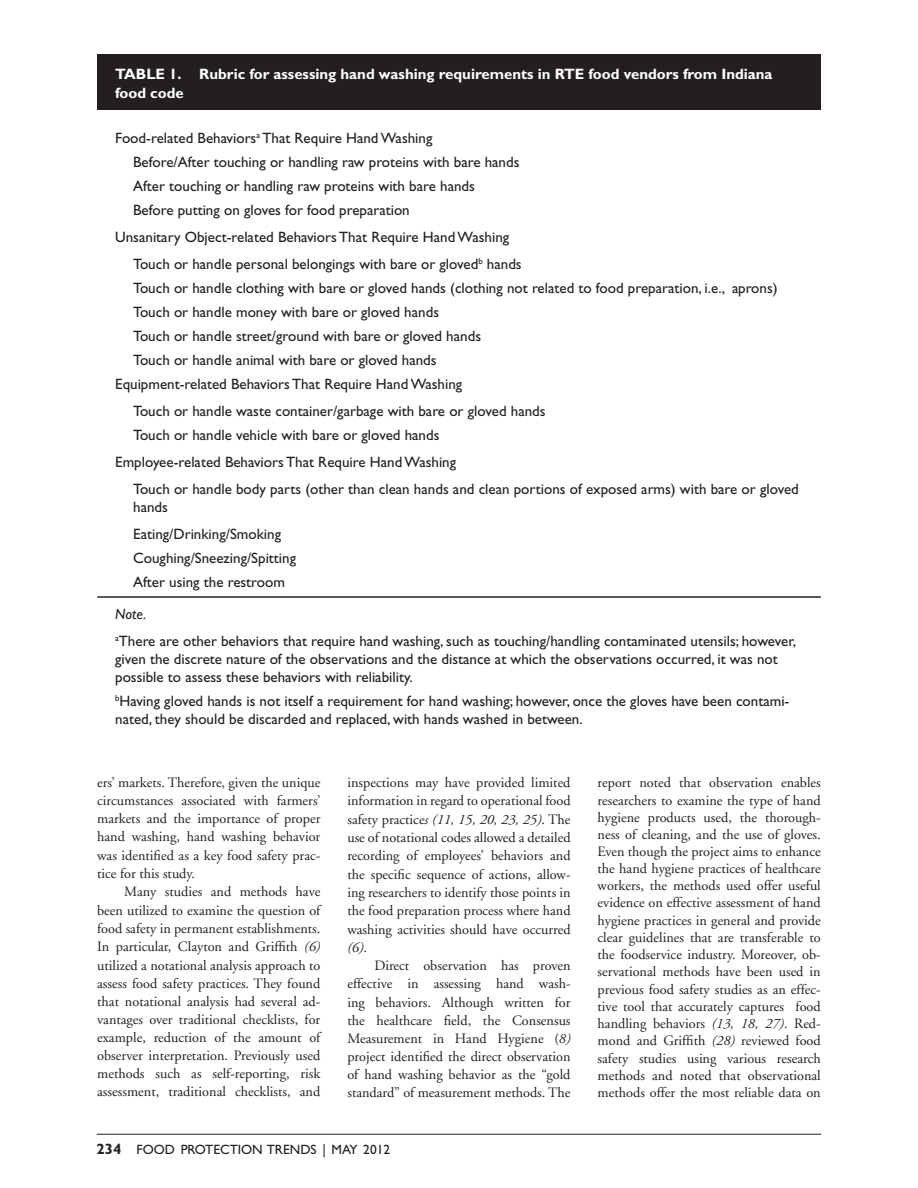
<style>
.page{position:relative;width:918px;height:1188px;background:#fff}
.page>*{position:absolute;margin:0;border:0;box-sizing:border-box;transform-origin:0 0}
.Table_text{font:15px/18px "Gill Sans";color:#231f20}
.Table_text-2{font:700 15px/18.8px "Gill Sans";color:#fff}
.Table_Text_Last{font:15px "Gill Sans";color:#231f20}
.Table_text-3{font:italic 15px "Gill Sans";color:#231f20}
.Body_text{font:14.25px/18.1px "Adobe Garamond";color:#231f20;text-align:justify}
.t1{font:13.5px "Gill Sans";color:#231f20}
.s1{font-style:italic}
.s2{font-weight:700;font-size:15px}
</style>
<div class="page">
<hr style="left:97px;top:1134px;width:724px;height:1px;background:#231f20">
<div style="left:97px;top:54px;width:724px;height:55px;background:#231f20"></div>
<hr style="left:97px;top:596px;width:724px;height:2px;background:#231f20">
<p class="Table_text-2" style="left:115px;top:64px;width:659px">TABLE 1. Rubric for assessing hand washing requirements in RTE food vendors from Indiana food code</p>
<p class="Table_text" style="left:115px;top:129px;width:319px">Food-related Behaviors<sup>a</sup> That Require Hand Washing</p>
<p class="Table_text" style="left:133px;top:153px;width:388px">Before/After touching or handling raw proteins with bare hands</p>
<p class="Table_text" style="left:133px;top:177px;width:343px">After touching or handling raw proteins with bare hands</p>
<p class="Table_text" style="left:133px;top:201px;width:278px">Before putting on gloves for food preparation</p>
<p class="Table_text" style="left:115px;top:228px;width:396px">Unsanitary Object-related Behaviors That Require Hand Washing</p>
<p class="Table_text" style="left:133px;top:255px;width:390px">Touch or handle personal belongings with bare or gloved<sup>b</sup> hands</p>
<p class="Table_text" style="left:133px;top:279px;width:646px">Touch or handle clothing with bare or gloved hands (clothing not related to food preparation, i.e., aprons)</p>
<p class="Table_text" style="left:133px;top:303px;width:307px">Touch or handle money with bare or gloved hands</p>
<p class="Table_text" style="left:133px;top:327px;width:349px">Touch or handle street/ground with bare or gloved hands</p>
<p class="Table_text" style="left:133px;top:351px;width:305px">Touch or handle animal with bare or gloved hands</p>
<p class="Table_text" style="left:115px;top:375px;width:349px">Equipment-related Behaviors That Require Hand Washing</p>
<p class="Table_text" style="left:133px;top:402px;width:414px">Touch or handle waste container/garbage with bare or gloved hands</p>
<p class="Table_text" style="left:133px;top:426px;width:308px">Touch or handle vehicle with bare or gloved hands</p>
<p class="Table_text" style="left:115px;top:453px;width:343px">Employee-related Behaviors That Require Hand Washing</p>
<p class="Table_text" style="left:133px;top:480px;width:667px">Touch or handle body parts (other than clean hands and clean portions of exposed arms) with bare or gloved hands</p>
<p class="Table_text" style="left:133px;top:525px;width:149px">Eating/Drinking/Smoking</p>
<p class="Table_text" style="left:133px;top:549px;width:164px">Coughing/Sneezing/Spitting</p>
<p class="Table_Text_Last" style="left:133px;top:574px;width:153px">After using the restroom</p>
<p class="Table_text-3" style="left:115px;top:605px;width:33px">Note.</p>
<p class="Table_text" style="left:115px;top:632px;width:682px"><sup>a</sup>There are other behaviors that require hand washing, such as touching/handling contaminated utensils; however, given the discrete nature of the observations and the distance at which the observations occurred, it was not possible to assess these behaviors with reliability.</p>
<p class="Table_text" style="left:115px;top:692px;width:676px"><sup>b</sup>Having gloved hands is not itself a requirement for hand washing; however, once the gloves have been contami&shy;nated, they should be discarded and replaced, with hands washed in between.</p>
<p class="Body_text" style="left:97px;top:774px;width:225px">ers’ markets. Therefore, given the unique circumstances associated with farmers’ markets and the importance of proper hand washing, hand washing behavior was identified as a key food safety prac&shy;tice for this study.</p>
<p class="Body_text" style="left:97px;top:883px;width:225px;text-indent:27px">Many studies and methods have been utilized to examine the question of food safety in permanent establishments.<br>In particular, Clayton and Griffith <span class="s1">(6) </span>utilized a notational analysis approach to assess food safety practices. They found that notational analysis had several ad&shy;vantages over traditional checklists, for example, reduction of the amount of observer interpretation. Previously used methods such as self-reporting, risk assessment, traditional checklists, and</p>
<p class="Body_text" style="left:347px;top:774px;width:225px">inspections may have provided limited information in regard to operational food safety practice<span class="s1">s (11, 15, 20, 23, 25)</span>. The use of notational codes allowed a detailed recording of employees’ behaviors and the specific sequence of actions, allow&shy;ing researchers to identify those points in the food preparation process where hand washing activities should have occurred <span class="s1">(6)</span>.</p>
<p class="Body_text" style="left:347px;top:957px;width:225px;text-indent:27px">Direct observation has proven effective in assessing hand wash&shy;ing behaviors. Although written for the healthcare field, the Consensus Measurement in Hand Hygiene (<span class="s1">8) </span>project identified the direct observation of hand washing behavior as the “gold standard” of measurement methods. The</p>
<p class="t1" style="left:97px;top:1142px;width:295px"><span class="s2">234</span> FOOD PROTECTION TRENDS | MAY 2012</p>
<p class="Body_text" style="left:598px;top:775px;width:225px;line-height:17.2px">report noted that observation enables researchers to examine the type of hand hygiene products used, the thorough&shy;ness of cleaning, and the use of gloves.<br>Even though the project aims to enhance the hand hygiene practices of healthcare workers, the methods used offer useful evidence on effective assessment of hand hygiene practices in general and provide clear guidelines that are transferable to the foodservice industry. Moreover, ob&shy;servational methods have been used in previous food safety studies as an effec&shy;tive tool that accurately captures food handling behaviors <span class="s1">(13, 18, 27)</span>. Red&shy;mond and Griffith <span class="s1">(28)</span> reviewed food safety studies using various research methods and noted that observational methods offer the most reliable data on</p>
</div>
